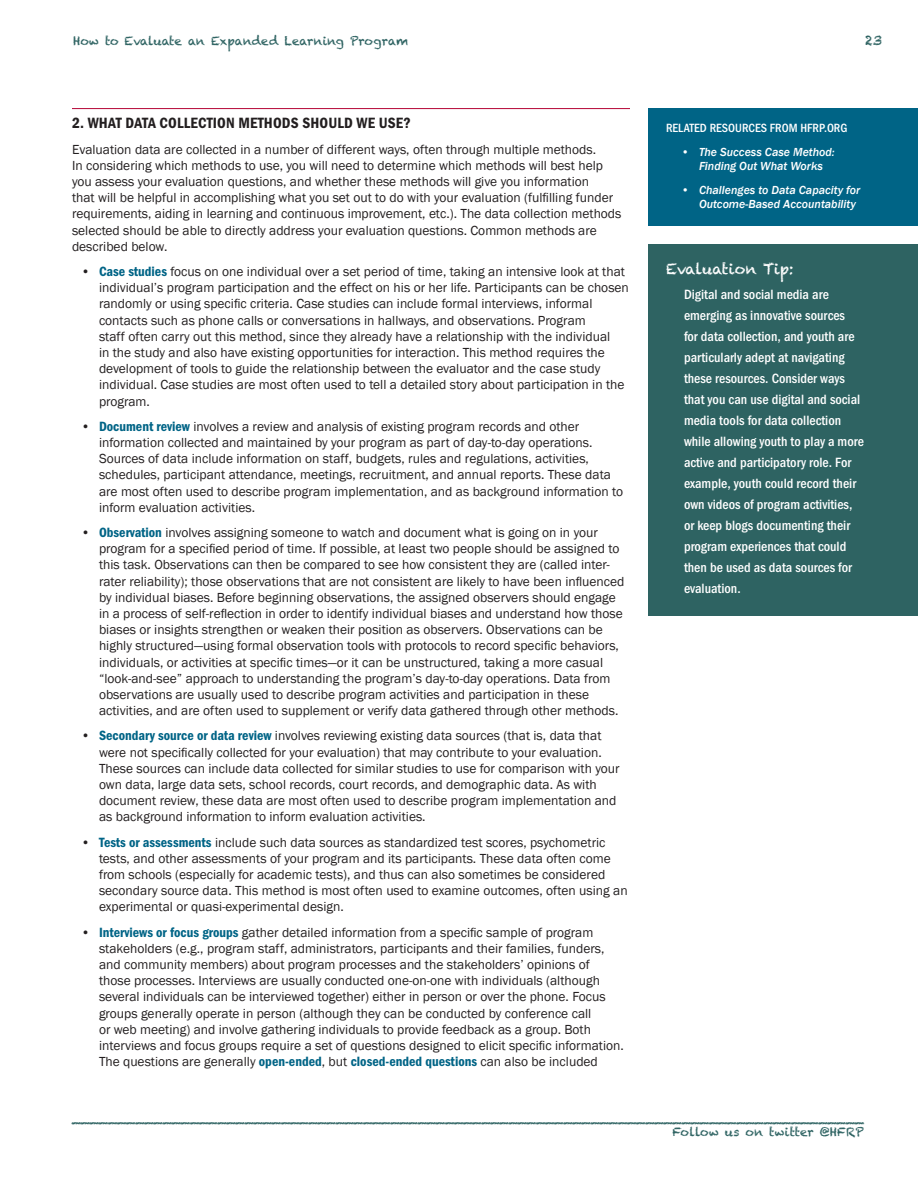
<style>
.page{position:relative;width:918px;height:1188px;background:#fff}
.page>*{position:absolute;margin:0;border:0;box-sizing:border-box;transform-origin:0 0}
.Header_2{font:15px "Franklin Gothic Demi Cond ITC";letter-spacing:.01em;color:#231f20}
.Eval_Tips{font:15px "Chalkduster";letter-spacing:-.01em;color:#fff}
.Bullets_-_Normal{font:13.5px/16.2px "Franklin Gothic";color:#231f20}
.Body_Paragraph{font:13.5px/16.2px "Franklin Gothic";color:#231f20}
.Eval_Tips_Text{font:13.5px/21px "Franklin Gothic Medi Cond ITC";color:#fff}
.t1{font:13.5px "Chalkduster";color:#2e6362}
.Related_Resources_Te{font:italic 500 12px/14.4px "Franklin Gothic";color:#fff;text-align:center}
.t2{font:12px "Chalkduster";color:#2e6362}
.Related_Resources_He{font:12px "Franklin Gothic Medi Cond ITC";color:#fff}
.s1{font-family:"Franklin Gothic Demi Cond ITC";color:#006486}
</style>
<div class="page">
<hr style="left:72px;top:108px;width:558px;height:1px;background:#b50536">
<div style="left:648px;top:244px;width:270px;height:371px;background:#2e6362"></div>
<div style="left:648px;top:108px;width:270px;height:118px;background:#006486"></div>
<p class="t2" style="left:73px;top:34px;width:337px">How to Evaluate an Expanded Learning Program</p>
<p class="t1" style="left:865px;top:32px;width:18px">23</p>
<p class="Header_2" style="left:72px;top:115px;width:340px">2. WHAT DATA COLLECTION METHODS SHOULD WE USE?</p>
<p class="Body_Paragraph" style="left:72px;top:141px;width:551px">Evaluation data are collected in a number of different ways, often through multiple methods.<br>In considering which methods to use, you will need to determine which methods will best help you assess your evaluation questions, and whether these methods will give you information<br>that will be helpful in accomplishing what you set out to do with your evaluation (fulfilling funder requirements, aiding in learning and continuous improvement, etc.). The data collection methods selected should be able to directly address your evaluation questions. Common methods are described below.</p>
<p class="Bullets_-_Normal" style="left:99px;top:264px;width:531px;text-indent:-18px">• <span class="s1">Case studies</span> focus on one individual over a set period of time, taking an intensive look at that individual’s program participation and the effect on his or her life. Participants can be chosen randomly or using specific criteria. Case studies can include formal interviews, informal contacts such as phone calls or conversations in hallways, and observations. Program<br>staff often carry out this method, since they already have a relationship with the individual<br>in the study and also have existing opportunities for interaction. This method requires the development of tools to guide the relationship between the evaluator and the case study individual. Case studies are most often used to tell a detailed story about participation in the program.</p>
<p class="Bullets_-_Normal" style="left:99px;top:419px;width:526px;text-indent:-18px">• <span class="s1">Document review</span> involves a review and analysis of existing program records and other information collected and maintained by your program as part of day-to-day operations.<br>Sources of data include information on staff, budgets, rules and regulations, activities, schedules, participant attendance, meetings, recruitment, and annual reports. These data are most often used to describe program implementation, and as background information to inform evaluation activities.</p>
<p class="Bullets_-_Normal" style="left:99px;top:525px;width:527px;text-indent:-18px">• <span class="s1">Observation</span> involves assigning someone to watch and document what is going on in your program for a specified period of time. If possible, at least two people should be assigned to this task. Observations can then be compared to see how consistent they are (called inter&shy;rater reliability); those observations that are not consistent are likely to have been influenced by individual biases. Before beginning observations, the assigned observers should engage in a process of self-reflection in order to identify individual biases and understand how those biases or insights strengthen or weaken their position as observers. Observations can be highly structured—using formal observation tools with protocols to record specific behaviors, individuals, or activities at specific times—or it can be unstructured, taking a more casual “look-and-see” approach to understanding the program’s day-to-day operations. Data from observations are usually used to describe program activities and participation in these activities, and are often used to supplement or verify data gathered through other methods.</p>
<p class="Bullets_-_Normal" style="left:99px;top:728px;width:522px;text-indent:-18px">• <span class="s1">Secondary source or data review</span> involves reviewing existing data sources (that is, data that were not specifically collected for your evaluation) that may contribute to your evaluation.<br>These sources can include data collected for similar studies to use for comparison with your own data, large data sets, school records, court records, and demographic data. As with document review, these data are most often used to describe program implementation and as background information to inform evaluation activities.</p>
<p class="Bullets_-_Normal" style="left:99px;top:834px;width:530px;text-indent:-18px">• <span class="s1">Tests or assessments</span> include such data sources as standardized test scores, psychometric tests, and other assessments of your program and its participants. These data often come from schools (especially for academic tests), and thus can also sometimes be considered secondary source data. This method is most often used to examine outcomes, often using an experimental or quasi-experimental design.</p>
<p class="Bullets_-_Normal" style="left:99px;top:924px;width:526px;text-indent:-18px">• <span class="s1">Interviews or focus groups</span> gather detailed information from a specific sample of program stakeholders (e.g., program staff, administrators, participants and their families, funders, and community members) about program processes and the stakeholders’ opinions of those processes. Interviews are usually conducted one-on-one with individuals (although several individuals can be interviewed together) either in person or over the phone. Focus groups generally operate in person (although they can be conducted by conference call<br>or web meeting) and involve gathering individuals to provide feedback as a group. Both interviews and focus groups require a set of questions designed to elicit specific information.<br>The questions are generally <span class="s1">open-ended</span>, but <span class="s1">closed-ended questions</span> can also be included</p>
<p class="Related_Resources_He" style="left:666px;top:121px;width:183px">RELATED RESOURCES FROM HFRP.ORG</p>
<p class="Related_Resources_Te" style="left:681px;top:145px;width:155px">• The Success Case Method:<br>Finding Out What Works</p>
<p class="Related_Resources_Te" style="left:699px;top:183px;width:163px;text-align:left;text-indent:-18px">• Challenges to Data Capacity for<br>Outcome-Based Accountability</p>
<p class="Eval_Tips" style="left:666px;top:260px;width:129px">Evaluation Tip:</p>
<p class="Eval_Tips_Text" style="left:684px;top:284px;width:182px">Digital and social media are emerging as innovative sources<br>for data collection, and youth are particularly adept at navigating these resources. Consider ways that you can use digital and social media tools for data collection while allowing youth to play a more active and participatory role. For example, youth could record their own videos of program activities, or keep blogs documenting their program experiences that could then be used as data sources for evaluation.</p>
<p class="t1" style="left:72px;top:1109px;width:794px">_______________________________________________________________________________________</p>
<p class="t2" style="left:673px;top:1125px;width:193px">Follow us on twitter @HFRP</p>
</div>
